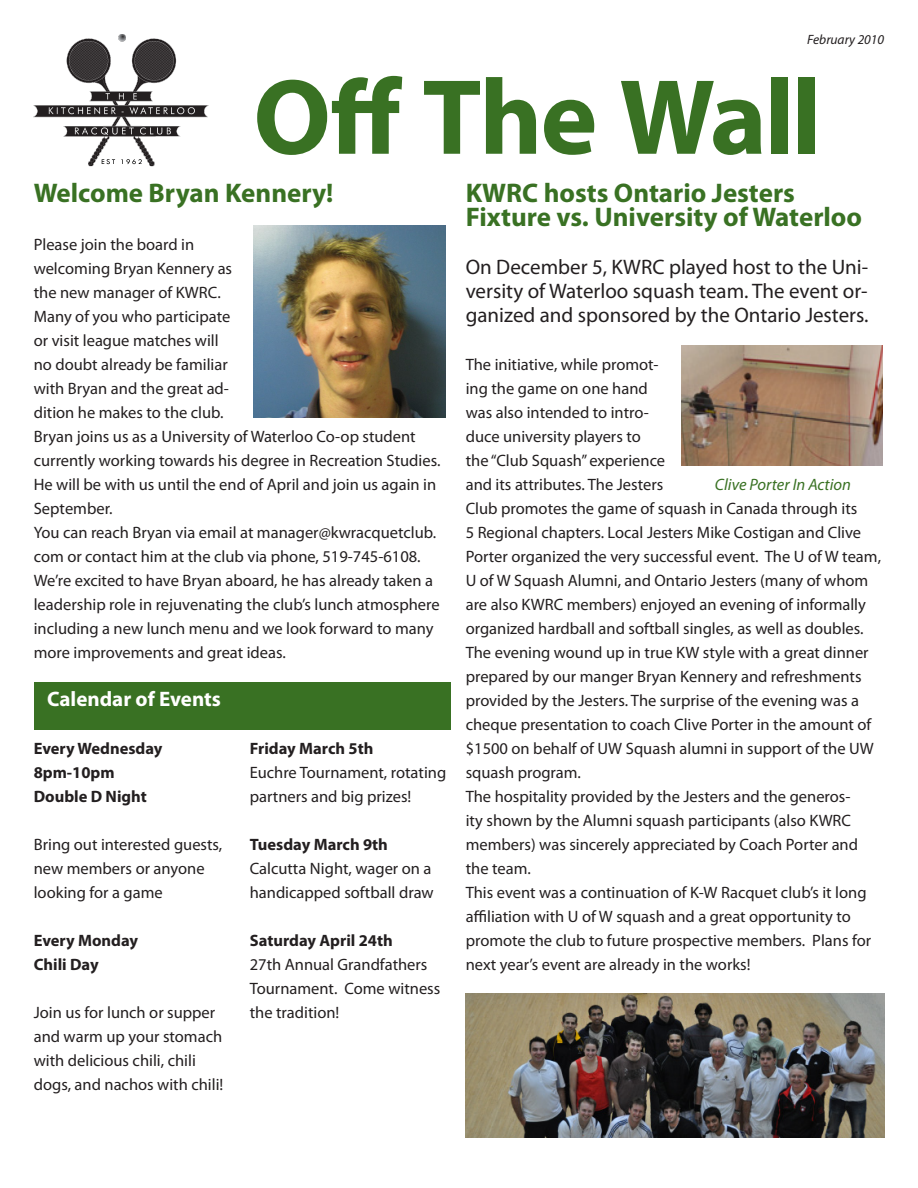
<style>
.page{position:relative;width:918px;height:1188px;background:#fff}
.page>*{position:absolute;margin:0;border:0;box-sizing:border-box;transform-origin:0 0}
.t1{font:700 108px "Myriad Pro";letter-spacing:-.02em;color:#397123}
.t2{font:700 27px/24px "Myriad Pro";color:#397123}
.t3{font:21px/24px "Myriad Pro";color:#231f20;text-align:justify}
.t4{font:700 21px "Myriad Pro";color:#fff}
.copytext{font:16.5px/24px "Myriad Pro";color:#231f20}
.t5{font:700 16.5px "Myriad Pro";color:#231f20}
.t6{font:italic 16.5px "Myriad Pro";color:#397123}
.t7{font:italic 13.5px "Myriad Pro";color:#231f20}
</style>
<div class="page">
<img style="left:466px;top:993px;width:418px;height:145px">
<img style="left:682px;top:346px;width:201px;height:120px">
<img style="left:34px;top:34px;width:175px;height:133px">
<div style="left:34px;top:682px;width:417px;height:48px;background:#397123"></div>
<img style="left:253px;top:226px;width:192px;height:191px">
<p class="t7" style="left:807px;top:31px;width:79px">February 2010</p>
<p class="t1" style="left:253px;top:47px;width:570px">Off The Wall</p>
<p class="t2" style="left:34px;top:180px;width:301px">Welcome Bryan Kennery!</p>
<p class="t2" style="left:466px;top:180px;width:398px">KWRC hosts Ontario Jesters<br>Fixture vs. University of Waterloo</p>
<p class="t3" style="left:466px;top:254px;width:404px">On December 5, KWRC played host to the Uni&shy;versity of Waterloo squash team. The event or&shy;ganized and sponsored by the Ontario Jesters.</p>
<p class="copytext" style="left:34px;top:232px;width:200px">Please join the board in welcoming Bryan Kennery as the new manager of KWRC.<br>Many of you who participate or visit league matches will no doubt already be familiar with Bryan and the great ad&shy;dition he makes to the club.</p>
<p class="copytext" style="left:466px;top:352px;width:417px">The initiative, while promot-<br>ing the game on one hand<br>was also intended to intro-<br>duce university players to<br>the “Club Squash” experience<br>and its attributes. The Jesters<br>Club promotes the game of squash in Canada through its<br>5 Regional chapters. Local Jesters Mike Costigan and Clive Porter organized the very successful event. The U of W team, U of W Squash Alumni, and Ontario Jesters (many of whom are also KWRC members) enjoyed an evening of informally organized hardball and softball singles, as well as doubles.</p>
<p class="copytext" style="left:466px;top:640px;width:410px">The evening wound up in true KW style with a great dinner prepared by our manger Bryan Kennery and refreshments provided by the Jesters. The surprise of the evening was a cheque presentation to coach Clive Porter in the amount of $1500 on behalf of UW Squash alumni in support of the UW squash program.</p>
<p class="copytext" style="left:466px;top:784px;width:394px">The hospitality provided by the Jesters and the generos&shy;ity shown by the Alumni squash participants (also KWRC members) was sincerely appreciated by Coach Porter and the team.</p>
<p class="copytext" style="left:466px;top:880px;width:407px">This event was a continuation of K-W Racquet club’s it long affiliation with U of W squash and a great opportunity to promote the club to future prospective members. Plans for next year’s event are already in the works!</p>
<p class="copytext" style="left:34px;top:424px;width:408px">Bryan joins us as a University of Waterloo Co-op student currently working towards his degree in Recreation Studies.<br>He will be with us until the end of April and join us again in September.</p>
<p class="copytext" style="left:34px;top:520px;width:404px">You can reach Bryan via email at manager@kwracquetclub. com or contact him at the club via phone, 519-745-6108.</p>
<p class="copytext" style="left:34px;top:568px;width:407px">We’re excited to have Bryan aboard, he has already taken a leadership role in rejuvenating the club’s lunch atmosphere including a new lunch menu and we look forward to many more improvements and great ideas.</p>
<p class="t6" style="left:715px;top:474px;width:138px">Clive Porter In Action</p>
<p class="t4" style="left:47px;top:685px;width:175px">Calendar of Events</p>
<p class="t5" style="left:34px;top:737px;width:130px">Every Wednesday</p>
<p class="t5" style="left:34px;top:761px;width:82px">8pm-10pm</p>
<p class="t5" style="left:34px;top:785px;width:115px">Double D Night</p>
<p class="copytext" style="left:34px;top:832px;width:190px">Bring out interested guests, new members or anyone looking for a game</p>
<p class="t5" style="left:34px;top:929px;width:106px">Every Monday</p>
<p class="t5" style="left:34px;top:953px;width:66px">Chili Day</p>
<p class="copytext" style="left:34px;top:1000px;width:191px">Join us for lunch or supper and warm up your stomach with delicious chili, chili dogs, and nachos with chili!</p>
<p class="t5" style="left:250px;top:737px;width:125px">Friday March 5th</p>
<p class="copytext" style="left:250px;top:760px;width:198px">Euchre Tournament, rotating partners and big prizes!</p>
<p class="t5" style="left:250px;top:833px;width:140px">Tuesday March 9th</p>
<p class="copytext" style="left:250px;top:856px;width:185px">Calcutta Night, wager on a handicapped softball draw</p>
<p class="t5" style="left:250px;top:929px;width:145px">Saturday April 24th</p>
<p class="copytext" style="left:250px;top:952px;width:192px">27th Annual Grandfathers<br>Tournament. Come witness the tradition!</p>
</div>
